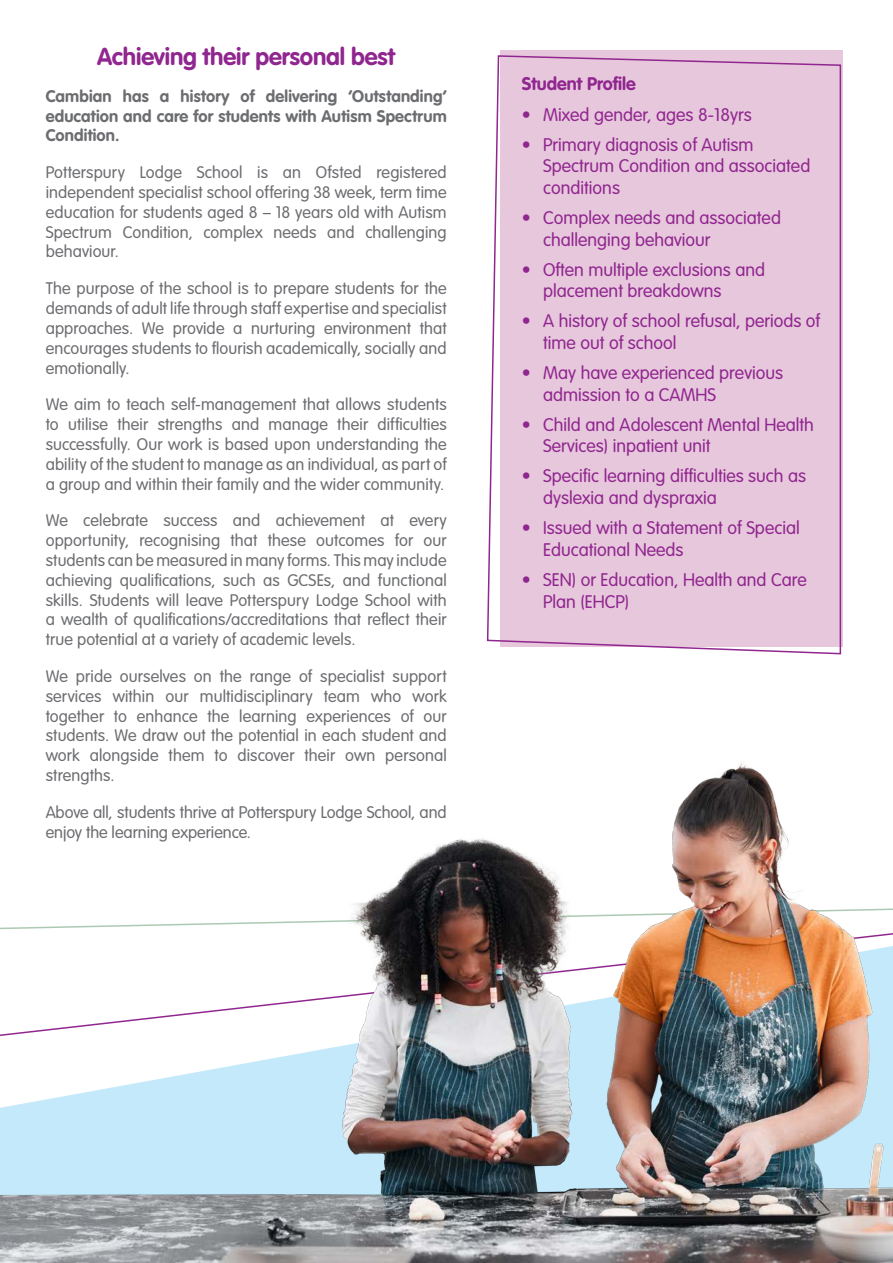
<style>
.page{position:relative;width:893px;height:1263px;background:#fff}
.page>*{position:absolute;margin:0;border:0;box-sizing:border-box;transform-origin:0 0}
._05_Body_text___2mm{font:700 24px "VAG Rounded Std";letter-spacing:-.005em;color:#90268f}
.t1{font:300 18px/21.6px "VAG Rounded Std";color:#90268f}
.t2{font:700 18px "VAG Rounded Std";color:#90268f}
._05_Body_text___2mm-2{font:300 16.5px/19.8px "VAG Rounded Std";letter-spacing:.005em;color:#6c6d70;text-align:justify}
._05_Body_text___2mm-3{font:700 16.5px/19.8px "VAG Rounded Std";letter-spacing:.01em;color:#6c6d70;text-align:justify}
</style>
<div class="page">
<div style="left:486px;top:54px;width:356px;height:601px;background:#e7c7dc"></div>
<img style="left:0;top:762px;width:893px;height:501px">
<p class="_05_Body_text___2mm" style="left:97px;top:43px;width:299px">Achieving their personal best</p>
<p class="_05_Body_text___2mm-3" style="left:46px;top:87px;width:402px">Cambian has a history of delivering ‘Outstanding’ education and care for students with Autism Spectrum Condition.</p>
<p class="_05_Body_text___2mm-2" style="left:46px;top:163px;width:402px">Potterspury Lodge School is an Ofsted registered independent specialist school offering 38 week, term time education for students aged 8 – 18 years old with Autism Spectrum Condition, complex needs and challenging behaviour.</p>
<p class="_05_Body_text___2mm-2" style="left:46px;top:279px;width:403px">The purpose of the school is to prepare students for the demands of adult life through staff expertise and specialist approaches. We provide a nurturing environment that encourages students to flourish academically, socially and emotionally.</p>
<p class="_05_Body_text___2mm-2" style="left:46px;top:395px;width:402px">We aim to teach self-management that allows students to utilise their strengths and manage their difficulties successfully. Our work is based upon understanding the ability of the student to manage as an individual, as part of a group and within their family and the wider community.</p>
<p class="_05_Body_text___2mm-2" style="left:46px;top:511px;width:403px">We celebrate success and achievement at every opportunity, recognising that these outcomes for our students can be measured in many forms. This may include achieving qualifications, such as GCSEs, and functional skills. Students will leave Potterspury Lodge School with a wealth of qualifications/accreditations that reflect their true potential at a variety of academic levels.</p>
<p class="_05_Body_text___2mm-2" style="left:46px;top:667px;width:402px">We pride ourselves on the range of specialist support services within our multidisciplinary team who work together to enhance the learning experiences of our students. We draw out the potential in each student and work alongside them to discover their own personal strengths.</p>
<p class="_05_Body_text___2mm-2" style="left:46px;top:803px;width:402px">Above all, students thrive at Potterspury Lodge School, and enjoy the learning experience.</p>
<p class="t2" style="left:522px;top:73px;width:115px">Student Profile</p>
<p class="t1" style="left:522px;top:104px;width:231px">• Mixed gender, ages 8-18yrs</p>
<p class="t1" style="left:543px;top:134px;width:269px;text-indent:-21px">• Primary diagnosis of Autism<br>Spectrum Condition and associated conditions</p>
<p class="t1" style="left:543px;top:207px;width:239px;text-indent:-21px">• Complex needs and associated challenging behaviour</p>
<p class="t1" style="left:543px;top:259px;width:223px;text-indent:-21px">• Often multiple exclusions and placement breakdowns</p>
<p class="t1" style="left:543px;top:311px;width:279px;text-indent:-21px">• A history of school refusal, periods of time out of school</p>
<p class="t1" style="left:543px;top:363px;width:241px;text-indent:-21px">• May have experienced previous admission to a CAMHS</p>
<p class="t1" style="left:543px;top:414px;width:272px;text-indent:-21px">• Child and Adolescent Mental Health<br>Services) inpatient unit</p>
<p class="t1" style="left:543px;top:466px;width:264px;text-indent:-21px">• Specific learning difficulties such as dyslexia and dyspraxia</p>
<p class="t1" style="left:543px;top:518px;width:258px;text-indent:-21px">• Issued with a Statement of Special<br>Educational Needs</p>
<p class="t1" style="left:543px;top:569px;width:265px;text-indent:-21px">• SEN) or Education, Health and Care<br>Plan (EHCP)</p>
</div>
